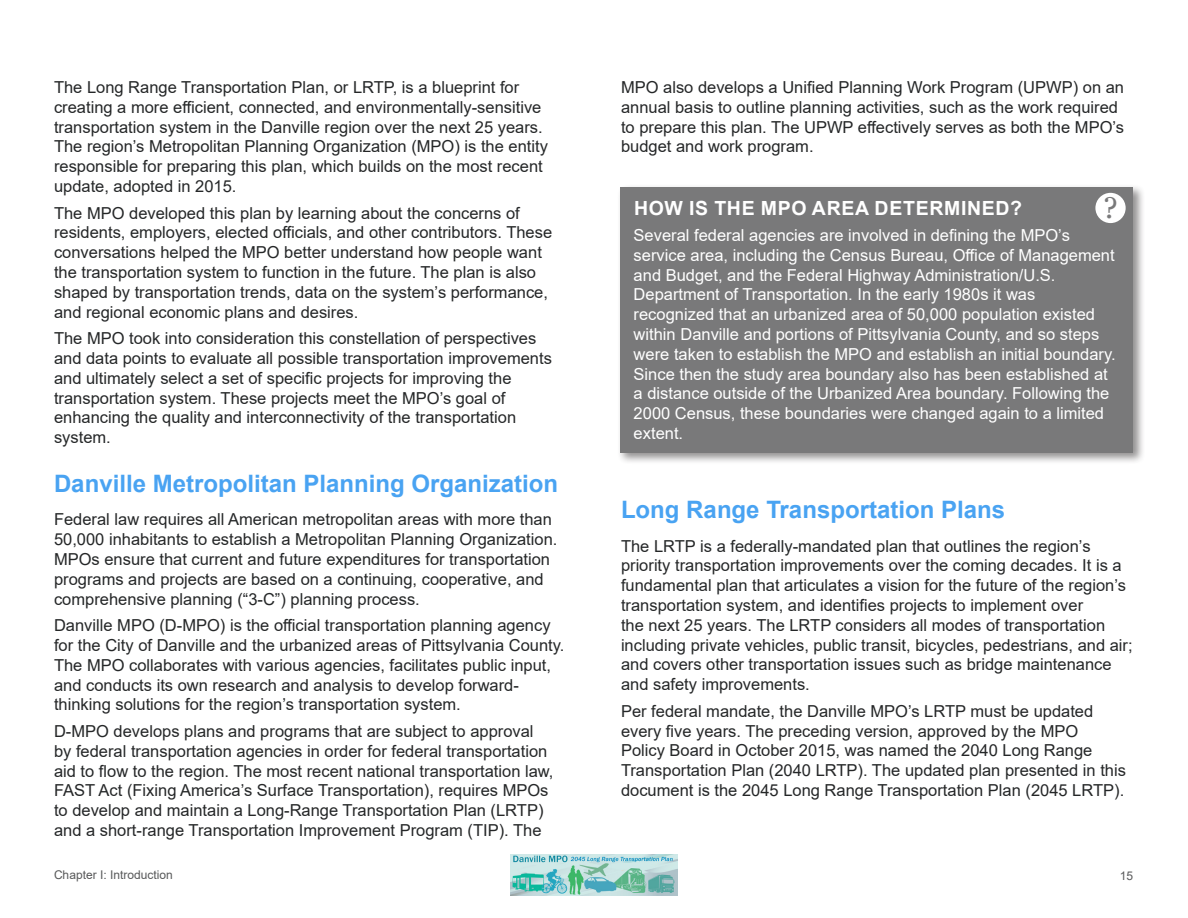
<style>
.page{position:relative;width:1188px;height:918px;background:#fff}
.page>*{position:absolute;margin:0;border:0;box-sizing:border-box;transform-origin:0 0}
.Insert_Body_text{font:30px "Georgia";color:#79797a}
.Header_1{font:700 24px "Arial";color:#49a3f2}
.Insert_Title{font:700 19.5px "Arial";letter-spacing:.035em;color:#fff}
.Body_text{font:16.5px/19.8px "Arial";color:#252728}
.Insert_Body_text-2{font:16.5px/19.8px "Arial";color:#fff}
.t1{font:12px "Arial";color:#575859}
</style>
<div class="page">
<img style="left:511px;top:855px;width:166px;height:41px">
<div style="left:617px;top:184px;width:529px;height:281px;background:#231f20;opacity:.5"></div>
<div style="left:620px;top:187px;width:513px;height:266px;background:#79797a"></div>
<div style="left:1095px;top:193px;width:31px;height:30px;background:#fff;border-radius:50%"></div>
<p class="Body_text" style="left:54px;top:77px;width:495px">The Long Range Transportation Plan, or LRTP, is a blueprint for creating a more efficient, connected, and environmentally-sensitive transportation system in the Danville region over the next 25 years.<br>The region’s Metropolitan Planning Organization (MPO) is the entity responsible for preparing this plan, which builds on the most recent update, adopted in 2015.</p>
<p class="Body_text" style="left:54px;top:203px;width:500px">The MPO developed this plan by learning about the concerns of residents, employers, elected officials, and other contributors. These conversations helped the MPO better understand how people want the transportation system to function in the future. The plan is also shaped by transportation trends, data on the system’s performance, and regional economic plans and desires.</p>
<p class="Body_text" style="left:54px;top:328px;width:499px">The MPO took into consideration this constellation of perspectives and data points to evaluate all possible transportation improvements and ultimately select a set of specific projects for improving the transportation system. These projects meet the MPO’s goal of enhancing the quality and interconnectivity of the transportation system.</p>
<p class="Header_1" style="left:54px;top:467px;width:506px">Danville Metropolitan Planning Organization</p>
<p class="Body_text" style="left:54px;top:510px;width:505px">Federal law requires all American metropolitan areas with more than 50,000 inhabitants to establish a Metropolitan Planning Organization.<br>MPOs ensure that current and future expenditures for transportation programs and projects are based on a continuing, cooperative, and comprehensive planning (“3-C”) planning process.</p>
<p class="Body_text" style="left:54px;top:615px;width:512px">Danville MPO (D-MPO) is the official transportation planning agency for the City of Danville and the urbanized areas of Pittsylvania County.<br>The MPO collaborates with various agencies, facilitates public input, and conducts its own research and analysis to develop forward&shy;thinking solutions for the region’s transportation system.</p>
<p class="Body_text" style="left:54px;top:721px;width:501px">D-MPO develops plans and programs that are subject to approval by federal transportation agencies in order for federal transportation aid to flow to the region. The most recent national transportation law, FAST Act (Fixing America’s Surface Transportation), requires MPOs to develop and maintain a Long-Range Transportation Plan (LRTP) and a short-range Transportation Improvement Program (TIP). The</p>
<p class="Body_text" style="left:621px;top:77px;width:505px">MPO also develops a Unified Planning Work Program (UPWP) on an annual basis to outline planning activities, such as the work required to prepare this plan. The UPWP effectively serves as both the MPO’s budget and work program.</p>
<p class="Insert_Body_text" style="left:1103px;top:190px;width:16px">?</p>
<p class="Insert_Title" style="left:634px;top:194px;width:389px">HOW IS THE MPO AREA DETERMINED?</p>
<p class="Insert_Body_text-2" style="left:634px;top:225px;width:484px">Several federal agencies are involved in defining the MPO’s service area, including the Census Bureau, Office of Management and Budget, and the Federal Highway Administration/U.S.<br>Department of Transportation. In the early 1980s it was recognized that an urbanized area of 50,000 population existed within Danville and portions of Pittsylvania County, and so steps were taken to establish the MPO and establish an initial boundary.<br>Since then the study area boundary also has been established at a distance outside of the Urbanized Area boundary. Following the 2000 Census, these boundaries were changed again to a limited extent.</p>
<p class="Header_1" style="left:621px;top:493px;width:386px">Long Range Transportation Plans</p>
<p class="Body_text" style="left:621px;top:536px;width:513px">The LRTP is a federally-mandated plan that outlines the region’s priority transportation improvements over the coming decades. It is a fundamental plan that articulates a vision for the future of the region’s transportation system, and identifies projects to implement over<br>the next 25 years. The LRTP considers all modes of transportation including private vehicles, public transit, bicycles, pedestrians, and air; and covers other transportation issues such as bridge maintenance and safety improvements.</p>
<p class="Body_text" style="left:621px;top:701px;width:507px">Per federal mandate, the Danville MPO’s LRTP must be updated every five years. The preceding version, approved by the MPO Policy Board in October 2015, was named the 2040 Long Range Transportation Plan (2040 LRTP). The updated plan presented in this document is the 2045 Long Range Transportation Plan (2045 LRTP).</p>
<p class="t1" style="left:54px;top:867px;width:120px">Chapter I: Introduction</p>
<p class="t1" style="left:1120px;top:867px;width:15px">15</p>
</div>
